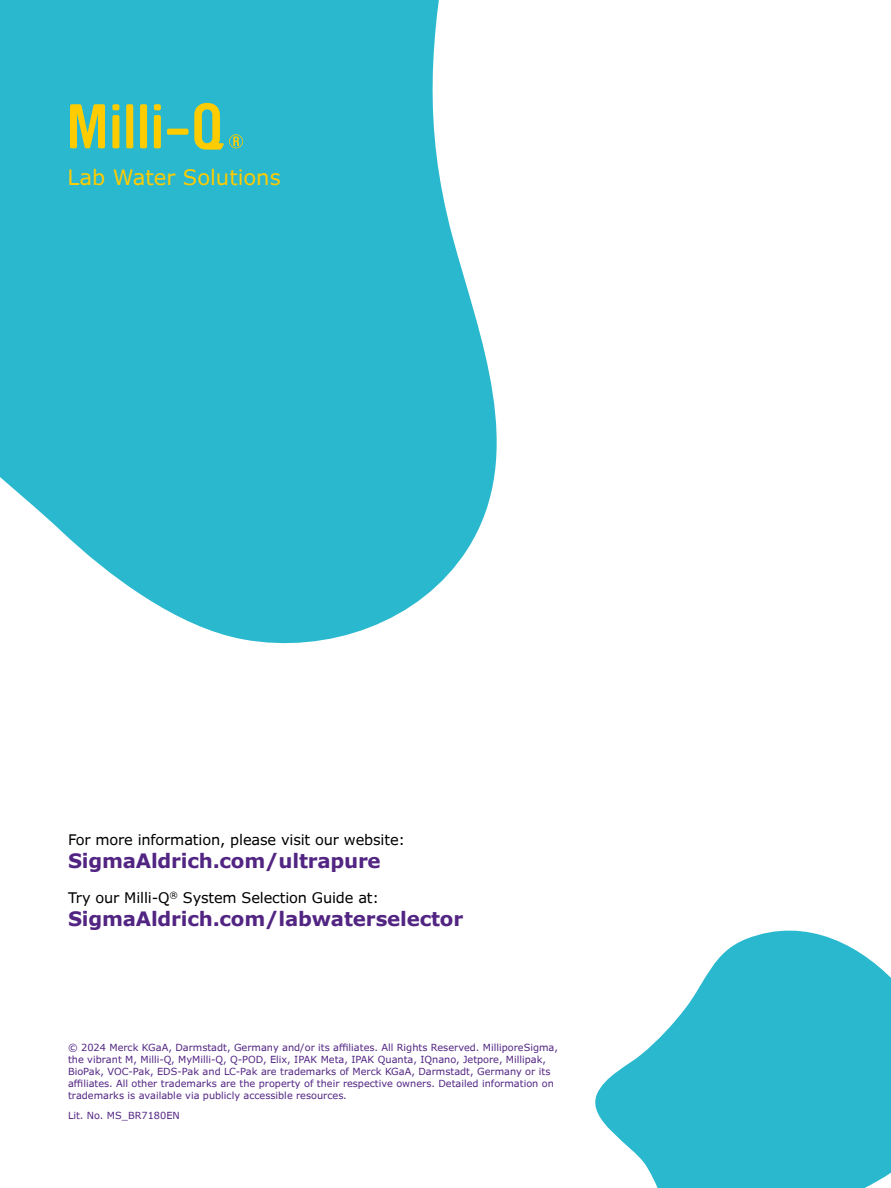
<style>
.page{position:relative;width:891px;height:1188px;background:#fff}
.page>*{position:absolute;margin:0;border:0;box-sizing:border-box;transform-origin:0 0}
.t1{font:21.15px "Verdana Pro";color:#fc0}
.t2{font:700 19.8px "Verdana Pro";letter-spacing:-.01em;color:#522583}
.t3{font:14.55px "Verdana Pro";letter-spacing:-.01em;color:#000}
.t4{font:9.75px/12px "Verdana Pro";color:#522583}
</style>
<div class="page">
<svg style="left:0;top:0;width:497px;height:644px;background:#46c1d4"></svg>
<svg style="left:70px;top:104px;width:35px;height:44px;background:#bdc53e"></svg>
<div style="left:140px;top:104px;width:7px;height:44px;background:#fc0;border-radius:2px"></div>
<div style="left:154px;top:104px;width:7px;height:6px;background:#fc0;border-radius:2px"></div>
<div style="left:126px;top:104px;width:7px;height:44px;background:#fc0;border-radius:2px"></div>
<div style="left:112px;top:115px;width:7px;height:33px;background:#fc0;border-radius:2px"></div>
<svg style="left:194px;top:103px;width:49px;height:47px;background:#79bf80"></svg>
<div style="left:154px;top:115px;width:7px;height:33px;background:#fc0;border-radius:2px"></div>
<div style="left:167px;top:129px;width:22px;height:6px;background:#fc0;border-radius:2px"></div>
<div style="left:112px;top:104px;width:7px;height:6px;background:#fc0;border-radius:2px"></div>
<svg style="left:595px;top:930px;width:296px;height:258px;fill:#29b8ce"></svg>
<h1 class="t1" style="left:68px;top:164px;width:215px">Lab Water Solutions</h1>
<h3 class="t3" style="left:68px;top:831px;width:339px">For more information, please visit our website:</h3>
<h2 class="t2" style="left:68px;top:848px;width:314px">SigmaAldrich.com/ultrapure</h2>
<h3 class="t3" style="left:68px;top:888px;width:313px">Try our Milli-Q<sup>®</sup> System Selection Guide at:</h3>
<h2 class="t2" style="left:68px;top:905px;width:397px">SigmaAldrich.com/labwaterselector</h2>
<p class="t4" style="left:68px;top:1041px;width:492px">© 2024 Merck KGaA, Darmstadt, Germany and/or its affiliates. All Rights Reserved. MilliporeSigma, the vibrant M, Milli-Q, MyMilli-Q, Q-POD, Elix, IPAK Meta, IPAK Quanta, IQnano, Jetpore, Millipak, BioPak, VOC-Pak, EDS-Pak and LC-Pak are trademarks of Merck KGaA, Darmstadt, Germany or its affiliates. All other trademarks are the property of their respective owners. Detailed information on trademarks is available via publicly accessible resources.</p>
<p class="t4" style="left:68px;top:1110px;width:113px">Lit. No. MS_BR7180EN</p>
</div>
